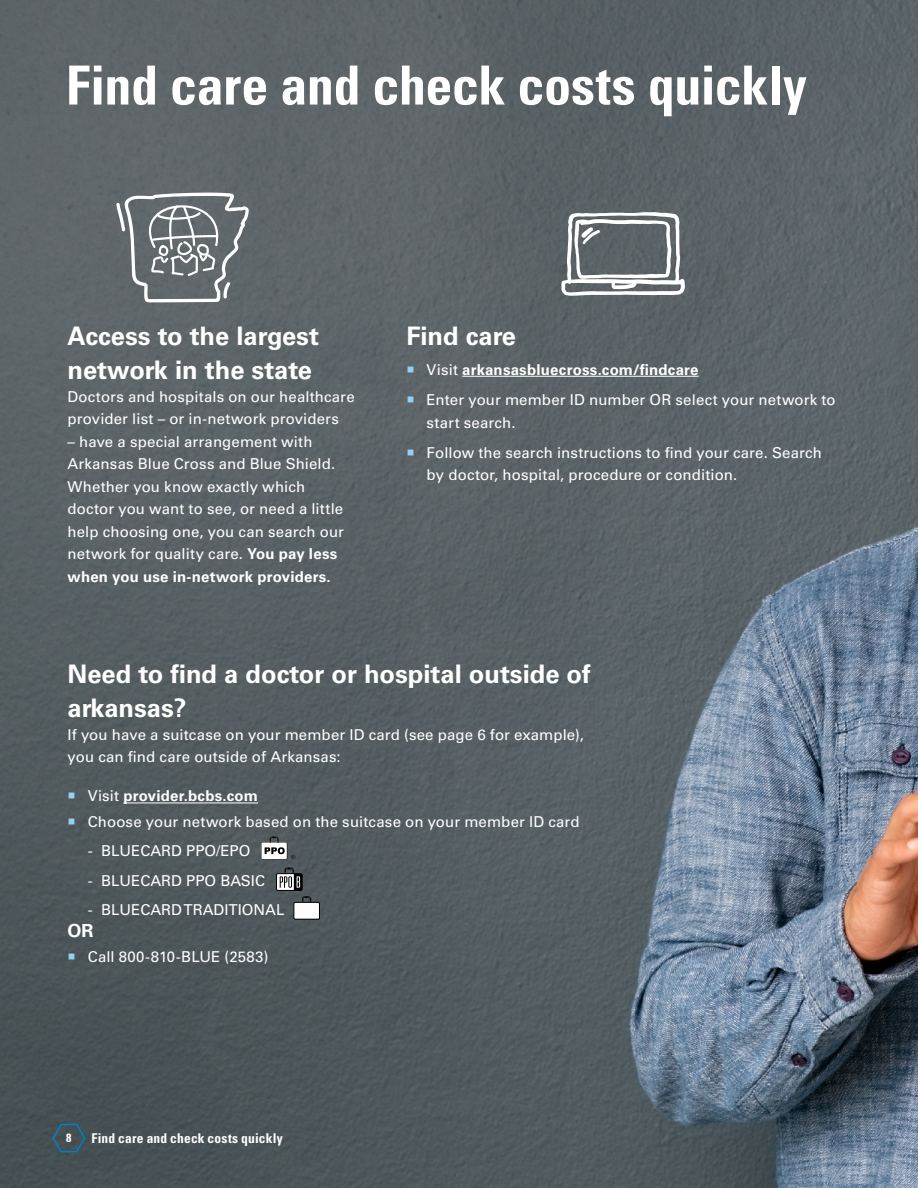
<style>
.page{position:relative;width:918px;height:1188px;background:#fff}
.page>*{position:absolute;margin:0;border:0;box-sizing:border-box;transform-origin:0 0}
.t1{font:700 condensed 54px "Univers LT Std";letter-spacing:-.005em;color:#fff}
.subhead1{font:700 25.5px/34.5px "Univers LT Std";color:#fff}
.t2{font:700 18px "Univers LT Std";color:#fff}
.t3{font:15px/22.5px "Univers LT Std";letter-spacing:.005em;color:#fff}
.t4{font:700 15px "Univers LT Std";letter-spacing:.015em;color:#fff}
.Footer_-_left{font:700 condensed 13.5px "Univers LT Std";letter-spacing:.015em;color:#fff}
.t5{font:700 condensed 12px "Univers LT Std";color:#fff}
.s1{font-weight:700}
.s2{color:#96cff1}
.s3{font-weight:400}
</style>
<div class="page">
<img style="left:0;top:0;width:918px;height:1188px">
<hr style="left:462px;top:376px;width:237px;height:1px;background:#fff">
<hr style="left:123px;top:803px;width:135px;height:1px;background:#fff">
<div style="left:262px;top:843px;width:25px;height:17px;background:#47494b"></div>
<svg style="left:261px;top:836px;width:34px;height:23px"></svg>
<svg style="left:277px;top:874px;width:25px;height:16px"></svg>
<div style="left:276px;top:873px;width:26px;height:18px;border:1px solid #000"></div>
<svg style="left:280px;top:868px;width:22px;height:22px"></svg>
<svg style="left:294px;top:903px;width:26px;height:17px"></svg>
<div style="left:294px;top:902px;width:25px;height:17px;background:#fff"></div>
<div style="left:294px;top:902px;width:26px;height:17px;border:1px solid #000"></div>
<svg style="left:302px;top:896px;width:10px;height:7px"></svg>
<svg style="left:51px;top:1122px;width:35px;height:31px"></svg>
<svg style="left:116px;top:192px;width:133px;height:110px;background:#7e8486"></svg>
<svg style="left:561px;top:212px;width:124px;height:84px"></svg>
<p class="t1" style="left:66px;top:52px;width:742px">Find care and check costs quickly</p>
<p class="subhead1" style="left:68px;top:318px;width:253px">Access to the largest network in the state</p>
<p class="t3" style="left:68px;top:385px;width:289px">Doctors and hospitals on our healthcare provider list – or in-network providers</p>
<p class="t3" style="left:68px;top:430px;width:278px">– have a special arrangement with Arkansas Blue Cross and Blue Shield.<br>Whether you know exactly which doctor you want to see, or need a little help choosing one, you can search our network for quality care. <span class="s1">You pay less when you use in-network providers.</span></p>
<p class="subhead1" style="left:406px;top:318px;width:111px">Find care</p>
<p class="t4" style="left:406px;top:361px;width:294px"><span class="s2">○</span> <span class="s3">Visit</span> arkansasbluecross.com/findcare</p>
<p class="t3" style="left:427px;top:388px;width:411px;text-indent:-20px"><span class="s2">○</span> Enter your member ID number OR select your network to start search.</p>
<p class="t3" style="left:427px;top:441px;width:397px;text-indent:-20px"><span class="s2">○</span> Follow the search instructions to find your care. Search by doctor, hospital, procedure or condition.</p>
<p class="subhead1" style="left:68px;top:657px;width:525px">Need to find a doctor or hospital outside of arkansas?</p>
<p class="t3" style="left:68px;top:723px;width:518px">If you have a suitcase on your member ID card (see page 6 for example), you can find care outside of Arkansas:</p>
<p class="t4" style="left:68px;top:787px;width:192px"><span class="s2">○</span> <span class="s3">Visit</span> provider.bcbs.com</p>
<p class="t3" style="left:68px;top:811px;width:514px"><span class="s2">○</span> Choose your network based on the suitcase on your member ID card</p>
<p class="t3" style="left:88px;top:840px;width:164px">- BLUECARD PPO/EPO</p>
<p class="t3" style="left:88px;top:869px;width:179px">- BLUECARD PPO BASIC</p>
<p class="t3" style="left:88px;top:898px;width:198px">- BLUECARD TRADITIONAL</p>
<p class="t2" style="left:68px;top:919px;width:28px">OR</p>
<p class="t3" style="left:68px;top:946px;width:202px"><span class="s2">○</span> Call 800-810-BLUE (2583)</p>
<p class="t5" style="left:66px;top:1131px;width:7px">8</p>
<p class="Footer_-_left" style="left:91px;top:1130px;width:193px">Find care and check costs quickly</p>
</div>
